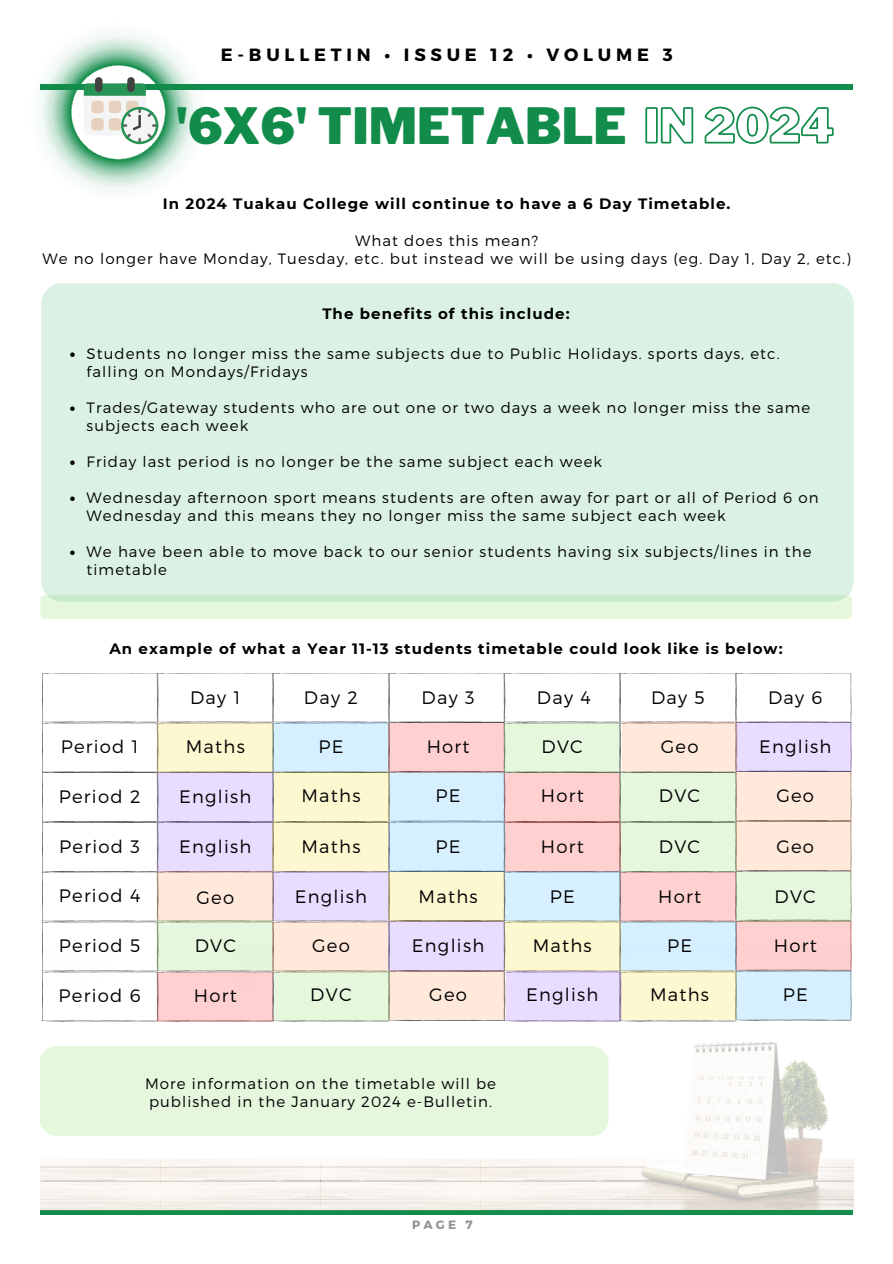
<style>
.page{position:relative;width:893px;height:1264px;background:#fff}
.page>*{position:absolute;margin:0;border:0;box-sizing:border-box;transform-origin:0 0}
.t1{font:900 49.5px "Libre Franklin";color:#118c4a}
.t2{font:300 18px "Montserrat";letter-spacing:.07em;color:#000}
.t3{font:700 17.7px "Montserrat";letter-spacing:.27em;color:#000}
.t4{font:300 15px/18px "Montserrat";letter-spacing:.07em;color:#000}
.t5{font:700 15px "Montserrat";letter-spacing:.07em;color:#000}
.t6{font:700 12px "Montserrat";color:#222}
.s1{font-size:46.65px;color:rgb(0 0 0/0)}
</style>
<div class="page">
<hr style="left:40px;top:85px;width:812px;height:4px;background:#118c4a">
<img style="left:40px;top:943px;width:813px;height:266px">
<hr style="left:40px;top:1210px;width:812px;height:4px;background:#118c4a">
<svg style="left:645px;top:106px;width:189px;height:38px"></svg>
<svg style="left:40px;top:34px;width:167px;height:157px"></svg>
<svg style="left:42px;top:673px;width:809px;height:348px"></svg>
<div style="left:157px;top:723px;width:116px;height:49px;background:#fef8d1"></div>
<div style="left:157px;top:772px;width:116px;height:49px;background:#e8dcff"></div>
<div style="left:157px;top:822px;width:116px;height:49px;background:#e8dcff"></div>
<div style="left:157px;top:871px;width:116px;height:49px;background:#ffe9db"></div>
<div style="left:157px;top:920px;width:116px;height:49px;background:#e5f7dd"></div>
<div style="left:157px;top:972px;width:116px;height:49px;background:#ffd0d0"></div>
<div style="left:273px;top:722px;width:116px;height:49px;background:#d7f0ff"></div>
<div style="left:274px;top:772px;width:115px;height:49px;background:#fef8d1"></div>
<div style="left:272px;top:822px;width:116px;height:50px;background:#fef8d1"></div>
<div style="left:273px;top:871px;width:116px;height:49px;background:#e8dcff"></div>
<div style="left:272px;top:922px;width:116px;height:49px;background:#ffe9db"></div>
<div style="left:274px;top:971px;width:115px;height:49px;background:#e5f7dd"></div>
<div style="left:388px;top:723px;width:116px;height:49px;background:#ffd0d0"></div>
<div style="left:389px;top:772px;width:115px;height:49px;background:#d7f0ff"></div>
<div style="left:389px;top:822px;width:115px;height:49px;background:#d7f0ff"></div>
<div style="left:388px;top:872px;width:116px;height:49px;background:#fef8d1"></div>
<div style="left:388px;top:921px;width:116px;height:49px;background:#e8dcff"></div>
<div style="left:389px;top:970px;width:116px;height:49px;background:#ffe9db"></div>
<div style="left:504px;top:723px;width:115px;height:49px;background:#e5f7dd"></div>
<div style="left:504px;top:773px;width:116px;height:49px;background:#ffd0d0"></div>
<div style="left:505px;top:822px;width:115px;height:49px;background:#ffd0d0"></div>
<div style="left:505px;top:871px;width:115px;height:49px;background:#d7f0ff"></div>
<div style="left:505px;top:921px;width:115px;height:49px;background:#fef8d1"></div>
<div style="left:506px;top:971px;width:115px;height:49px;background:#e8dcff"></div>
<div style="left:621px;top:722px;width:116px;height:49px;background:#ffe9db"></div>
<div style="left:620px;top:772px;width:115px;height:49px;background:#e5f7dd"></div>
<div style="left:620px;top:822px;width:116px;height:49px;background:#e5f7dd"></div>
<div style="left:620px;top:872px;width:115px;height:49px;background:#ffd0d0"></div>
<div style="left:620px;top:970px;width:116px;height:49px;background:#fef8d1"></div>
<div style="left:620px;top:921px;width:116px;height:49px;background:#d7f0ff"></div>
<div style="left:736px;top:722px;width:116px;height:49px;background:#e8dcff"></div>
<div style="left:735px;top:772px;width:116px;height:49px;background:#ffe9db"></div>
<div style="left:735px;top:821px;width:116px;height:49px;background:#ffe9db"></div>
<div style="left:736px;top:872px;width:116px;height:49px;background:#e5f7dd"></div>
<div style="left:735px;top:921px;width:116px;height:49px;background:#ffd0d0"></div>
<div style="left:735px;top:970px;width:116px;height:49px;background:#d7f0ff"></div>
<div style="left:40px;top:1045px;width:568px;height:90px;background:#e5f7dd;border-radius:17px"></div>
<div style="left:41px;top:283px;width:812px;height:318px;background:#daf1e4;border-radius:21px"></div>
<svg style="left:70px;top:352px;width:5px;height:5px"></svg>
<svg style="left:70px;top:406px;width:5px;height:5px"></svg>
<svg style="left:70px;top:460px;width:5px;height:5px"></svg>
<svg style="left:70px;top:496px;width:5px;height:5px"></svg>
<svg style="left:70px;top:550px;width:5px;height:5px"></svg>
<div style="left:40px;top:595px;width:812px;height:24px;background:linear-gradient(to bottom,#cceecb,#edfae3);border-radius:4px"></div>
<p class="t3" style="left:221px;top:44px;width:453px">E-BULLETIN • ISSUE 12 • VOLUME 3</p>
<p class="t1" style="left:176px;top:96px;width:660px">'6X6' TIMETABLE <span class="s1">IN 2024</span></p>
<p class="t5" style="left:163px;top:194px;width:569px">In 2024 Tuakau College will continue to have a 6 Day Timetable.</p>
<p class="t4" style="left:355px;top:231px;width:184px">What does this mean?</p>
<p class="t4" style="left:42px;top:249px;width:810px">We no longer have Monday, Tuesday, etc. but instead we will be using days (eg. Day 1, Day 2, etc.)</p>
<p class="t5" style="left:322px;top:304px;width:249px">The benefits of this include:</p>
<p class="t4" style="left:87px;top:344px;width:694px">Students no longer miss the same subjects due to Public Holidays. sports days, etc. falling on Mondays/Fridays</p>
<p class="t4" style="left:87px;top:398px;width:725px">Trades/Gateway students who are out one or two days a week no longer miss the same subjects each week</p>
<p class="t4" style="left:87px;top:452px;width:517px">Friday last period is no longer be the same subject each week</p>
<p class="t4" style="left:87px;top:488px;width:733px">Wednesday afternoon sport means students are often away for part or all of Period 6 on<br>Wednesday and this means they no longer miss the same subject each week</p>
<p class="t4" style="left:87px;top:542px;width:726px">We have been able to move back to our senior students having six subjects/lines in the timetable</p>
<p class="t5" style="left:109px;top:640px;width:674px">An example of what a Year 11-13 students timetable could look like is below:</p>
<p class="t2" style="left:190px;top:685px;width:52px">Day 1</p>
<p class="t2" style="left:304px;top:685px;width:56px">Day 2</p>
<p class="t2" style="left:421px;top:685px;width:55px">Day 3</p>
<p class="t2" style="left:537px;top:685px;width:55px">Day 4</p>
<p class="t2" style="left:651px;top:685px;width:55px">Day 5</p>
<p class="t2" style="left:768px;top:685px;width:56px">Day 6</p>
<p class="t2" style="left:61px;top:735px;width:79px">Period 1</p>
<p class="t2" style="left:59px;top:784px;width:83px">Period 2</p>
<p class="t2" style="left:59px;top:835px;width:82px">Period 3</p>
<p class="t2" style="left:59px;top:884px;width:83px">Period 4</p>
<p class="t2" style="left:59px;top:934px;width:83px">Period 5</p>
<p class="t2" style="left:59px;top:983px;width:84px">Period 6</p>
<p class="t2" style="left:759px;top:734px;width:74px">English</p>
<p class="t2" style="left:776px;top:784px;width:39px">Geo</p>
<p class="t2" style="left:776px;top:834px;width:39px">Geo</p>
<p class="t2" style="left:774px;top:885px;width:43px">DVC</p>
<p class="t2" style="left:773px;top:933px;width:44px">Hort</p>
<p class="t2" style="left:782px;top:983px;width:27px">PE</p>
<p class="t2" style="left:186px;top:735px;width:61px">Maths</p>
<p class="t2" style="left:179px;top:784px;width:74px">English</p>
<p class="t2" style="left:179px;top:835px;width:74px">English</p>
<p class="t2" style="left:196px;top:885px;width:39px">Geo</p>
<p class="t2" style="left:195px;top:934px;width:43px">DVC</p>
<p class="t2" style="left:194px;top:983px;width:44px">Hort</p>
<p class="t2" style="left:541px;top:734px;width:43px">DVC</p>
<p class="t2" style="left:540px;top:784px;width:44px">Hort</p>
<p class="t2" style="left:540px;top:834px;width:44px">Hort</p>
<p class="t2" style="left:549px;top:885px;width:27px">PE</p>
<p class="t2" style="left:532px;top:933px;width:61px">Maths</p>
<p class="t2" style="left:526px;top:983px;width:74px">English</p>
<p class="t2" style="left:660px;top:734px;width:39px">Geo</p>
<p class="t2" style="left:659px;top:784px;width:43px">DVC</p>
<p class="t2" style="left:659px;top:834px;width:43px">DVC</p>
<p class="t2" style="left:658px;top:885px;width:44px">Hort</p>
<p class="t2" style="left:667px;top:933px;width:27px">PE</p>
<p class="t2" style="left:650px;top:983px;width:61px">Maths</p>
<p class="t2" style="left:318px;top:734px;width:27px">PE</p>
<p class="t2" style="left:301px;top:784px;width:61px">Maths</p>
<p class="t2" style="left:301px;top:834px;width:61px">Maths</p>
<p class="t2" style="left:295px;top:885px;width:74px">English</p>
<p class="t2" style="left:312px;top:933px;width:39px">Geo</p>
<p class="t2" style="left:310px;top:983px;width:43px">DVC</p>
<p class="t2" style="left:426px;top:734px;width:44px">Hort</p>
<p class="t2" style="left:435px;top:784px;width:27px">PE</p>
<p class="t2" style="left:435px;top:834px;width:27px">PE</p>
<p class="t2" style="left:418px;top:885px;width:61px">Maths</p>
<p class="t2" style="left:412px;top:933px;width:74px">English</p>
<p class="t2" style="left:429px;top:983px;width:39px">Geo</p>
<p class="t4" style="left:145px;top:1073px;width:352px">More information on the timetable will be</p>
<p class="t4" style="left:149px;top:1091px;width:344px">published in the January 2024 e-Bulletin.</p>
<p class="t6" style="left:412px;top:1216px;width:62px">PAGE 7</p>
</div>
